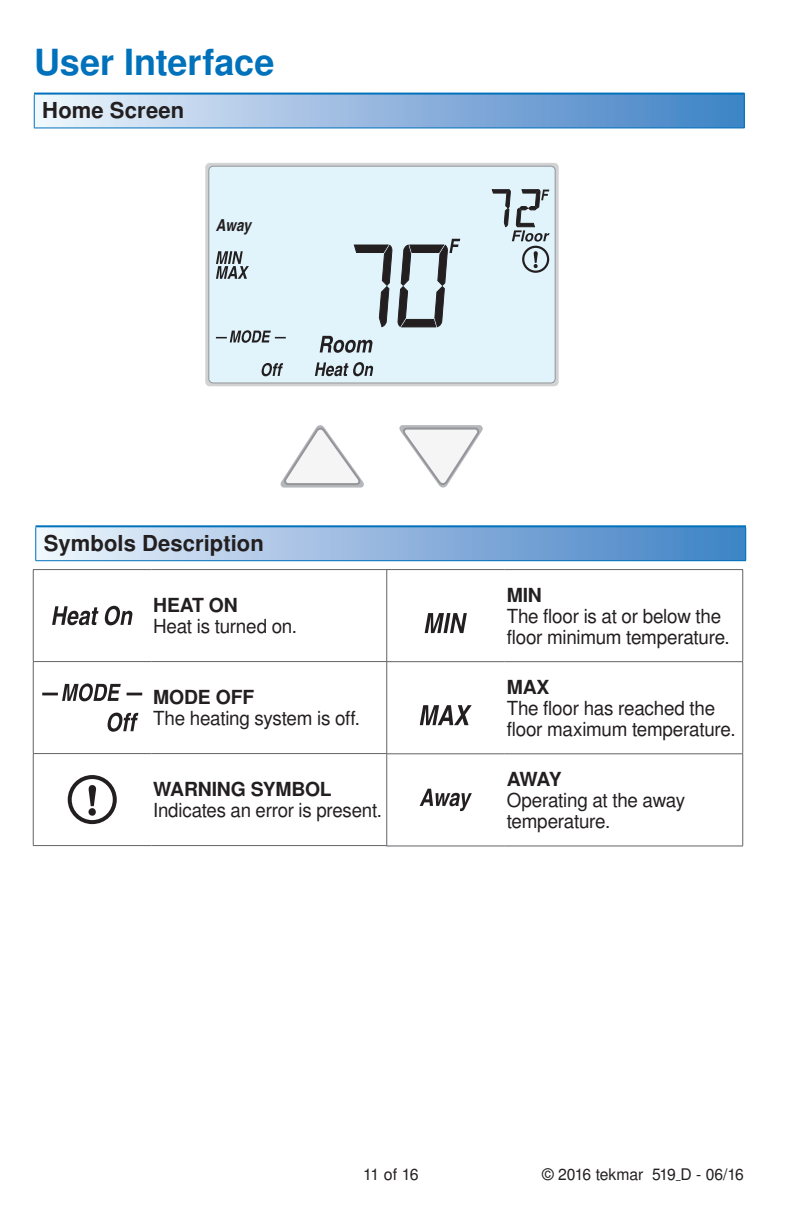
<style>
.page{position:relative;width:792px;height:1224px;background:#fff}
.page>*{position:absolute;margin:0;border:0;box-sizing:border-box;transform-origin:0 0}
.t1{font:700 36px "Nimbus San LOT";color:#0071bb}
.t2{font:700 22px "Nimbus San LOT";letter-spacing:.005em;color:#231f20}
.t3{font:19.4px/21px "Nimbus San LOT";letter-spacing:-.015em;color:#231f20}
.t4{font:700 19.4px "Nimbus San LOT";letter-spacing:-.01em;color:#231f20}
.t5{font:19.4px "Nimbus San LOT";letter-spacing:-.015em;color:#231f20;scale:.96 1}
.t6{font:16.6px "Nimbus San LOT Bol Con Ita";color:#231f20}
.t7{font:16px "Nimbus San LOT";letter-spacing:-.015em;color:#231f20}
</style>
<div class="page">
<div style="left:34px;top:94px;width:710px;height:34px;background:linear-gradient(to right,#edf2fb,#3d7fc4)"></div>
<hr style="left:34px;top:95px;width:1px;height:33px;background:#0071bb">
<hr style="left:744px;top:95px;width:1px;height:33px;background:#0071bb">
<hr style="left:34px;top:128px;width:710px;height:1px;background:#0071bb">
<hr style="left:34px;top:93px;width:710px;height:2px;background:#0071bb">
<div style="left:36px;top:526px;width:710px;height:35px;background:linear-gradient(to right,#edf2fb,#3d7fc4)"></div>
<hr style="left:35px;top:527px;width:1px;height:33px;background:#0071bb">
<hr style="left:745px;top:527px;width:1px;height:33px;background:#0071bb">
<hr style="left:36px;top:560px;width:710px;height:1px;background:#0071bb">
<hr style="left:36px;top:525px;width:710px;height:2px;background:#0071bb">
<svg style="left:205px;top:163px;width:354px;height:223px;background:#c9cacc"></svg>
<div style="left:209px;top:166px;width:346px;height:217px;background:#e1f4fc;border-radius:4px"></div>
<div style="left:209px;top:166px;width:346px;height:217px;border:1px solid #939598;border-radius:4px"></div>
<svg style="left:315px;top:362px;width:58px;height:14px"></svg>
<svg style="left:320px;top:336px;width:52px;height:17px"></svg>
<svg style="left:262px;top:363px;width:21px;height:13px"></svg>
<svg style="left:216px;top:251px;width:33px;height:28px"></svg>
<svg style="left:216px;top:330px;width:70px;height:13px"></svg>
<svg style="left:354px;top:245px;width:38px;height:82px"></svg>
<svg style="left:398px;top:239px;width:62px;height:88px"></svg>
<svg style="left:492px;top:190px;width:57px;height:83px"></svg>
<svg style="left:399px;top:425px;width:84px;height:63px"></svg>
<svg style="left:280px;top:425px;width:84px;height:63px"></svg>
<hr style="left:151px;top:569px;width:239px;height:1px;background:#636366">
<hr style="left:151px;top:661px;width:239px;height:1px;background:#636366">
<hr style="left:151px;top:753px;width:239px;height:1px;background:#636366">
<hr style="left:151px;top:845px;width:239px;height:1px;background:#636366">
<hr style="left:33px;top:569px;width:118px;height:1px;background:#636366">
<svg style="left:33px;top:570px;width:118px;height:276px"></svg>
<hr style="left:505px;top:569px;width:238px;height:1px;background:#636366">
<hr style="left:742px;top:570px;width:1px;height:91px;background:#636366">
<hr style="left:505px;top:661px;width:238px;height:1px;background:#636366">
<hr style="left:742px;top:662px;width:1px;height:92px;background:#636366">
<hr style="left:505px;top:753px;width:238px;height:1px;background:#636366">
<hr style="left:742px;top:754px;width:1px;height:92px;background:#636366">
<hr style="left:505px;top:846px;width:238px;height:1px;background:#636366">
<hr style="left:386px;top:569px;width:119px;height:1px;background:#636366">
<hr style="left:386px;top:570px;width:1px;height:91px;background:#636366">
<hr style="left:386px;top:662px;width:1px;height:92px;background:#636366">
<hr style="left:386px;top:754px;width:1px;height:92px;background:#636366">
<hr style="left:386px;top:846px;width:119px;height:1px;background:#636366">
<svg style="left:387px;top:570px;width:118px;height:276px"></svg>
<h1 class="t1" style="left:34px;top:41px;width:242px">User Interface</h1>
<p class="t2" style="left:42px;top:97px;width:144px">Home Screen</p>
<p class="t6" style="left:216px;top:215px;width:37px">Away</p>
<p class="t2" style="left:44px;top:530px;width:222px">Symbols Description</p>
<p class="t4" style="left:153px;top:594px;width:86px">HEAT ON</p>
<p class="t3" style="left:153px;top:616px;width:145px">Heat is turned on.</p>
<p class="t4" style="left:153px;top:686px;width:103px">MODE OFF</p>
<p class="t3" style="left:153px;top:708px;width:208px">The heating system is off.</p>
<p class="t4" style="left:153px;top:778px;width:180px">WARNING SYMBOL</p>
<p class="t5" style="left:153px;top:799px;width:240px">Indicates an error is present.</p>
<p class="t4" style="left:507px;top:583px;width:37px">MIN</p>
<p class="t3" style="left:507px;top:606px;width:224px">The floor is at or below the floor minimum temperature.</p>
<p class="t4" style="left:507px;top:676px;width:44px">MAX</p>
<p class="t3" style="left:507px;top:698px;width:230px">The floor has reached the floor maximum temperature.</p>
<p class="t4" style="left:507px;top:768px;width:56px">AWAY</p>
<p class="t3" style="left:507px;top:790px;width:180px">Operating at the away temperature.</p>
<p class="t7" style="left:363px;top:1165px;width:57px">11 of 16</p>
<p class="t7" style="left:542px;top:1165px;width:203px">© 2016 tekmar 519_D - 06/16</p>
</div>
